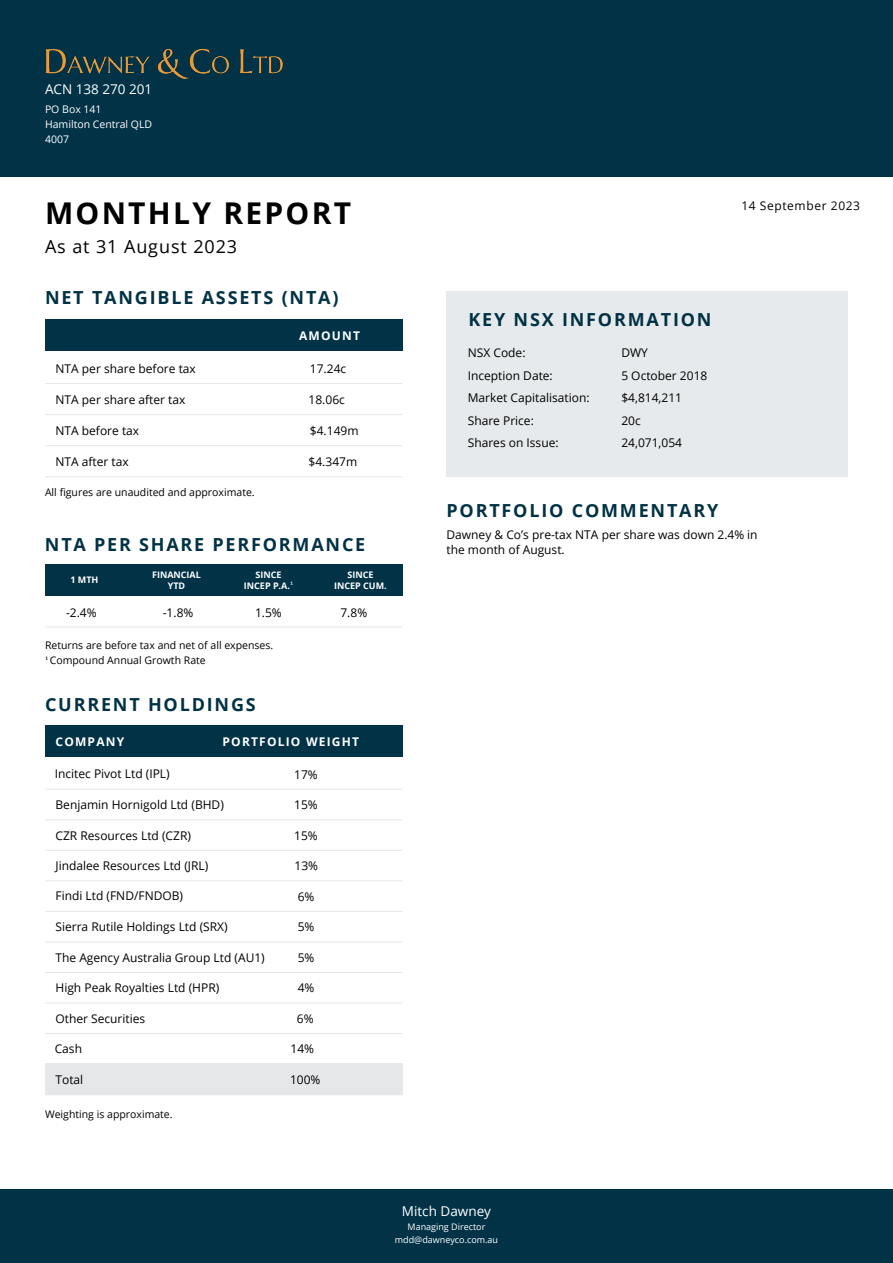
<style>
.page{position:relative;width:893px;height:1263px;background:#fff}
.page>*{position:absolute;margin:0;border:0;box-sizing:border-box;transform-origin:0 0}
.t1{font:700 30px "Open Sans";letter-spacing:.075em;color:#000}
.t2{font:700 18px "Open Sans";letter-spacing:.1em;color:#003245}
.t3{font:18px "Open Sans";letter-spacing:.05em;color:#000}
.t4{font:13.5px "Open Sans";color:#fff}
.t5{font:12px/14.4px "Open Sans";color:#000}
.t6{font:700 12px "Open Sans";letter-spacing:.1em;color:#fff}
.t7{font:12px "Open Sans";letter-spacing:.05em;color:#000}
.t8{font:10.5px "Open Sans";color:#000}
.t9{font:10.5px/15px "Open Sans";color:#fff}
.t10{font:700 9px "Open Sans";color:#fff}
.t11{font:9px "Open Sans";color:#fff}
.s1{font-family:"Lato";font-weight:400}
.s2{font-family:"Lato";font-size:9px}
</style>
<div class="page">
<div style="left:0;top:0;width:893px;height:176px;background:#013246"></div>
<div style="left:45px;top:319px;width:357px;height:32px;background:#013246"></div>
<hr style="left:45px;top:383px;width:357px;height:1px;background:#e6e7e8">
<hr style="left:45px;top:414px;width:357px;height:1px;background:#e6e7e8">
<div style="left:446px;top:291px;width:402px;height:185px;background:#e6eaec"></div>
<div style="left:45px;top:725px;width:357px;height:32px;background:#013246"></div>
<hr style="left:45px;top:789px;width:357px;height:1px;background:#e6e7e8">
<hr style="left:45px;top:819px;width:357px;height:1px;background:#e6e7e8">
<hr style="left:45px;top:850px;width:357px;height:1px;background:#e6e7e8">
<hr style="left:45px;top:880px;width:357px;height:1px;background:#e6e7e8">
<hr style="left:45px;top:911px;width:357px;height:1px;background:#e6e7e8">
<hr style="left:45px;top:941px;width:357px;height:1px;background:#e6e7e8">
<hr style="left:45px;top:972px;width:357px;height:1px;background:#e6e7e8">
<hr style="left:45px;top:1003px;width:357px;height:1px;background:#e6e7e8">
<hr style="left:45px;top:1033px;width:357px;height:1px;background:#e6e7e8">
<div style="left:45px;top:1064px;width:357px;height:31px;background:#e6e7e8"></div>
<div style="left:45px;top:564px;width:357px;height:32px;background:#013246"></div>
<hr style="left:45px;top:626px;width:357px;height:1px;background:#e6e7e8">
<hr style="left:45px;top:445px;width:357px;height:1px;background:#e6e7e8">
<hr style="left:45px;top:476px;width:357px;height:1px;background:#e6e7e8">
<div style="left:0;top:1189px;width:893px;height:74px;background:#013246"></div>
<img style="left:45px;top:48px;width:238px;height:31px">
<p class="t4" style="left:45px;top:79px;width:109px">ACN 138 270 201</p>
<p class="t9" style="left:45px;top:102px;width:58px">PO Box 141</p>
<p class="t9" style="left:45px;top:117px;width:109px">Hamilton Central QLD<br>4007</p>
<p class="t1" style="left:45px;top:192px;width:308px">MONTHLY REPORT</p>
<p class="t3" style="left:45px;top:234px;width:194px">As at 31 August 2023</p>
<p class="t2" style="left:45px;top:285px;width:295px">NET TANGIBLE ASSETS (NTA)</p>
<p class="t5" style="left:56px;top:361px;width:142px">NTA per share before tax</p>
<p class="t5" style="left:56px;top:392px;width:131px">NTA per share after tax</p>
<p class="t5" style="left:56px;top:423px;width:85px">NTA before tax</p>
<p class="t5" style="left:56px;top:454px;width:75px">NTA after tax</p>
<p class="t8" style="left:45px;top:484px;width:211px">All figures are unaudited and approximate.</p>
<p class="t6" style="left:299px;top:327px;width:62px">AMOUNT</p>
<p class="t5" style="left:310px;top:361px;width:38px">17.24c</p>
<p class="t5" style="left:309px;top:392px;width:38px">18.06c</p>
<p class="t5" style="left:310px;top:423px;width:50px">$4.149m</p>
<p class="t5" style="left:309px;top:454px;width:50px">$4.347m</p>
<p class="t2" style="left:45px;top:531px;width:322px">NTA PER SHARE PERFORMANCE</p>
<p class="t10" style="left:152px;top:568px;width:50px">FINANCIAL</p>
<p class="t10" style="left:168px;top:579px;width:19px">YTD</p>
<p class="t10" style="left:255px;top:568px;width:28px">SINCE</p>
<p class="t10" style="left:244px;top:579px;width:51px">INCEP P.A.<span class="s1">¹</span></p>
<p class="t10" style="left:347px;top:568px;width:28px">SINCE</p>
<p class="t10" style="left:334px;top:579px;width:54px">INCEP CUM.</p>
<p class="t10" style="left:70px;top:573px;width:30px">1 MTH</p>
<p class="t5" style="left:66px;top:605px;width:32px">-2.4%</p>
<p class="t5" style="left:163px;top:605px;width:32px">-1.8%</p>
<p class="t5" style="left:255px;top:605px;width:28px">1.5%</p>
<p class="t5" style="left:340px;top:605px;width:28px">7.8%</p>
<p class="t8" style="left:45px;top:638px;width:230px">Returns are before tax and net of all expenses.</p>
<p class="t8" style="left:45px;top:653px;width:162px"><span class="s2">¹</span> Compound Annual Growth Rate</p>
<p class="t2" style="left:45px;top:692px;width:212px">CURRENT HOLDINGS</p>
<p class="t6" style="left:56px;top:733px;width:70px">COMPANY</p>
<p class="t6" style="left:223px;top:733px;width:138px">PORTFOLIO WEIGHT</p>
<p class="t5" style="left:55px;top:767px;width:116px">Incitec Pivot Ltd (IPL)</p>
<p class="t5" style="left:56px;top:797px;width:170px">Benjamin Hornigold Ltd (BHD)</p>
<p class="t5" style="left:56px;top:828px;width:137px">CZR Resources Ltd (CZR)</p>
<p class="t5" style="left:56px;top:858px;width:154px">Jindalee Resources Ltd (JRL)</p>
<p class="t5" style="left:56px;top:888px;width:129px">Findi Ltd (FND/FNDOB)</p>
<p class="t5" style="left:56px;top:919px;width:174px">Sierra Rutile Holdings Ltd (SRX)</p>
<p class="t5" style="left:56px;top:950px;width:211px">The Agency Australia Group Ltd (AU1)</p>
<p class="t5" style="left:56px;top:980px;width:165px">High Peak Royalties Ltd (HPR)</p>
<p class="t5" style="left:56px;top:1011px;width:91px">Other Securities</p>
<p class="t5" style="left:294px;top:767px;width:25px">17%</p>
<p class="t5" style="left:294px;top:797px;width:25px">15%</p>
<p class="t5" style="left:294px;top:828px;width:25px">15%</p>
<p class="t5" style="left:295px;top:858px;width:25px">13%</p>
<p class="t5" style="left:298px;top:889px;width:18px">6%</p>
<p class="t5" style="left:298px;top:919px;width:18px">5%</p>
<p class="t5" style="left:298px;top:950px;width:18px">5%</p>
<p class="t5" style="left:298px;top:980px;width:18px">4%</p>
<p class="t5" style="left:297px;top:1011px;width:18px">6%</p>
<p class="t5" style="left:55px;top:1041px;width:29px">Cash</p>
<p class="t5" style="left:291px;top:1041px;width:25px">14%</p>
<p class="t5" style="left:56px;top:1072px;width:29px">Total</p>
<p class="t8" style="left:45px;top:1107px;width:129px">Weighting is approximate.</p>
<p class="t5" style="left:290px;top:1072px;width:32px">100%</p>
<p class="t7" style="left:741px;top:197px;width:120px">14 September 2023</p>
<p class="t2" style="left:468px;top:307px;width:245px">KEY NSX INFORMATION</p>
<p class="t5" style="left:468px;top:345px;width:59px">NSX Code:</p>
<p class="t5" style="left:468px;top:368px;width:87px">Inception Date:</p>
<p class="t5" style="left:468px;top:390px;width:123px">Market Capitalisation:</p>
<p class="t5" style="left:468px;top:413px;width:68px">Share Price:</p>
<p class="t5" style="left:468px;top:435px;width:92px">Shares on Issue:</p>
<p class="t5" style="left:621px;top:345px;width:28px">DWY</p>
<p class="t5" style="left:621px;top:368px;width:88px">5 October 2018</p>
<p class="t5" style="left:621px;top:390px;width:62px">$4,814,211</p>
<p class="t5" style="left:621px;top:413px;width:21px">20c</p>
<p class="t5" style="left:621px;top:435px;width:62px">24,071,054</p>
<p class="t2" style="left:446px;top:497px;width:273px">PORTFOLIO COMMENTARY</p>
<p class="t5" style="left:446px;top:527px;width:313px">Dawney &amp; Co’s pre-tax NTA per share was down 2.4% in the month of August.</p>
<p class="t4" style="left:402px;top:1202px;width:91px">Mitch Dawney</p>
<p class="t11" style="left:408px;top:1220px;width:79px">Managing Director</p>
<p class="t11" style="left:395px;top:1234px;width:105px">mdd@dawneyco.com.au</p>
</div>
